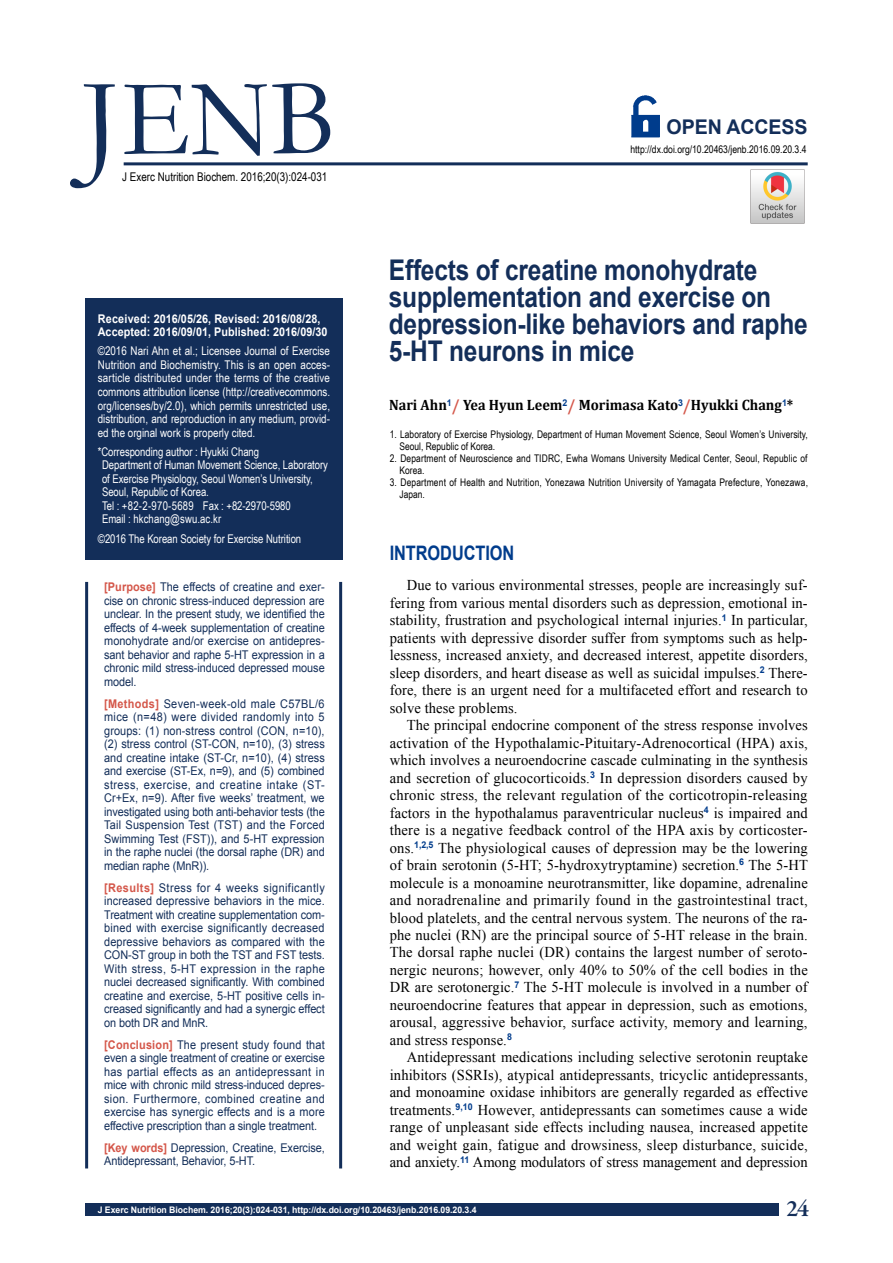
<style>
.page{position:relative;width:893px;height:1263px;background:#fff}
.page>*{position:absolute;margin:0;border:0;box-sizing:border-box;transform-origin:0 0}
.t1{font:700 28.5px/27px "Arial";letter-spacing:-.01em;color:#132e59;scale:.86 1}
.t2{font:600 24px "Garamond Premr Pro";color:#132e59}
.t3{font:700 20.25px "Arial";letter-spacing:-.005em;color:#132e59}
.t4{font:700 19.95px "Arial";letter-spacing:-.005em;color:#003c8c;scale:.82 1}
.t5{font:15px/17.5px "Times New Roman";letter-spacing:.005em;color:#000;text-align:justify}
.t6{font:700 15px "Cambria";color:#000;scale:.95 1}
.t7{font:12px/13.5px "Arial";letter-spacing:-.01em;color:#132e59;text-align:justify;scale:.91 1}
.t8{font:12px/13.5px "Arial Narrow";letter-spacing:-.005em;color:#fff;text-align:justify}
.t9{font:700 12px/13.5px "Arial";letter-spacing:.005em;color:#fff;scale:.9 1}
.t10{font:12px "Arial Narrow";color:#000}
.t11{font:10.5px/12px "Arial Narrow";letter-spacing:.015em;color:#000}
.t12{font:700 9px "Arial";letter-spacing:-.005em;color:#fff}
.s1{font-weight:700;color:#d4574a}
.s2{font-size:16.5px;color:#d4574a}
</style>
<div class="page">
<div style="left:85px;top:1203px;width:693px;height:13px;background:#132e59"></div>
<hr style="left:85px;top:582px;width:3px;height:586px;background:#132e59">
<hr style="left:339px;top:582px;width:3px;height:586px;background:#132e59">
<div style="left:85px;top:299px;width:258px;height:261px;background:#132e59"></div>
<img style="left:631px;top:95px;width:29px;height:43px">
<svg style="left:70px;top:84px;width:45px;height:104px"></svg>
<svg style="left:124px;top:83px;width:206px;height:73px"></svg>
<hr style="left:124px;top:162px;width:684px;height:3px;background:#132e59">
<img style="left:750px;top:169px;width:54px;height:54px">
<p class="t10" style="left:122px;top:168px;width:207px">J Exerc Nutrition Biochem. 2016;20(3):024-031</p>
<p class="t9" style="left:98px;top:312px;width:257px">Received: 2016/05/26, Revised: 2016/08/28,<br>Accepted: 2016/09/01, Published: 2016/09/30</p>
<p class="t8" style="left:98px;top:344px;width:234px">©2016 Nari Ahn et al.; Licensee Journal of Exercise Nutrition and Biochemistry. This is an open acces&shy;sarticle distributed under the terms of the creative commons attribution license (http://creativecommons. org/licenses/by/2.0), which permits unrestricted use, distribution, and reproduction in any medium, provid&shy;ed the orginal work is properly cited.</p>
<p class="t8" style="left:102px;top:444px;width:227px;text-align:left;text-indent:-4px">*Corresponding author : Hyukki Chang<br>Department of Human Movement Science, Laboratory of Exercise Physiology, Seoul Women’s University, Seoul, Republic of Korea.<br>Tel : +82-2-970-5689 Fax : +82-2970-5980<br>Email : hkchang@swu.ac.kr</p>
<p class="t8" style="left:98px;top:531px;width:205px">©2016 The Korean Society for Exercise Nutrition</p>
<p class="t7" style="left:104px;top:580px;width:244px"><span class="s1">[Purpose]</span> The effects of creatine and exer&shy;cise on chronic stress-induced depression are unclear. In the present study, we identified the effects of 4-week supplementation of creatine monohydrate and/or exercise on antidepres&shy;sant behavior and raphe 5-HT expression in a chronic mild stress-induced depressed mouse model.</p>
<p class="t7" style="left:104px;top:697px;width:244px"><span class="s1">[Methods]</span> Seven-week-old male C57BL/6 mice (n=48) were divided randomly into 5 groups: (1) non-stress control (CON, n=10), (2) stress control (ST-CON, n=10), (3) stress and creatine intake (ST-Cr, n=10), (4) stress and exercise (ST-Ex, n=9), and (5) combined stress, exercise, and creatine intake (ST-Cr+Ex, n=9). After five weeks’ treatment, we investigated using both anti-behavior tests (the Tail Suspension Test (TST) and the Forced Swimming Test (FST)), and 5-HT expression in the raphe nuclei (the dorsal raphe (DR) and median raphe (MnR)).</p>
<p class="t7" style="left:104px;top:881px;width:244px"><span class="s1">[Results]</span> Stress for 4 weeks significantly increased depressive behaviors in the mice.<br>Treatment with creatine supplementation com&shy;bined with exercise significantly decreased depressive behaviors as compared with the CON-ST group in both the TST and FST tests.<br>With stress, 5-HT expression in the raphe nuclei decreased significantly. With combined creatine and exercise, 5-HT positive cells in&shy;creased significantly and had a synergic effect on both DR and MnR.</p>
<p class="t7" style="left:104px;top:1038px;width:244px"><span class="s1">[Conclusion]</span> The present study found that even a single treatment of creatine or exercise has partial effects as an antidepressant in mice with chronic mild stress-induced depres&shy;sion. Furthermore, combined creatine and exercise has synergic effects and is a more effective prescription than a single treatment.</p>
<p class="t7" style="left:104px;top:1141px;width:244px"><span class="s1">[Key words]</span> Depression, Creatine, Exercise,<br>Antidepressant, Behavior, 5-HT.</p>
<h3 class="t3" style="left:666px;top:113px;width:143px">OPEN ACCESS</h3>
<p class="t11" style="left:630px;top:143px;width:178px">http://dx.doi.org/10.20463/jenb.2016.09.20.3.4</p>
<h1 class="t1" style="left:389px;top:257px;width:489px">Effects of creatine monohydrate supplementation and exercise on depression-like behaviors and raphe<br>5-HT neurons in mice</h1>
<p class="t6" style="left:389px;top:396px;width:427px">Nari Ahn<sup>1</sup><span class="s2">/</span> Yea Hyun Leem<sup>2</sup><span class="s2">/</span> Morimasa Kato<sup>3</sup><span class="s2">/</span>Hyukki Chang<sup>1</sup>*</p>
<p class="t11" style="left:400px;top:427px;width:410px;text-indent:-10px">1. Laboratory of Exercise Physiology, Department of Human Movement Science, Seoul Women’s University,<br>Seoul, Republic of Korea.</p>
<p class="t11" style="left:400px;top:451px;width:410px;text-indent:-10px">2. Department of Neuroscience and TIDRC, Ewha Womans University Medical Center, Seoul, Republic of<br>Korea.</p>
<p class="t11" style="left:400px;top:475px;width:410px;text-indent:-10px">3. Department of Health and Nutrition, Yonezawa Nutrition University of Yamagata Prefecture, Yonezawa,<br>Japan.</p>
<h3 class="t4" style="left:390px;top:540px;width:153px">INTRODUCTION</h3>
<p class="t5" style="left:390px;top:576px;width:419px;text-indent:17px">Due to various environmental stresses, people are increasingly suf&shy;fering from various mental disorders such as depression, emotional in&shy;stability, frustration and psychological internal injuries.<sup>1</sup> In particular, patients with depressive disorder suffer from symptoms such as help&shy;lessness, increased anxiety, and decreased interest, appetite disorders, sleep disorders, and heart disease as well as suicidal impulses.<sup>2</sup> There&shy;fore, there is an urgent need for a multifaceted effort and research to solve these problems.</p>
<p class="t5" style="left:390px;top:716px;width:420px;text-indent:17px">The principal endocrine component of the stress response involves activation of the Hypothalamic-Pituitary-Adrenocortical (HPA) axis, which involves a neuroendocrine cascade culminating in the synthesis and secretion of glucocorticoids.<sup>3</sup> In depression disorders caused by chronic stress, the relevant regulation of the corticotropin-releasing factors in the hypothalamus paraventricular nucleus<sup>4</sup> is impaired and there is a negative feedback control of the HPA axis by corticoster&shy;ons.<sup>1,2,5</sup> The physiological causes of depression may be the lowering of brain serotonin (5-HT; 5-hydroxytryptamine) secretion.<sup>6</sup> The 5-HT molecule is a monoamine neurotransmitter, like dopamine, adrenaline and noradrenaline and primarily found in the gastrointestinal tract, blood platelets, and the central nervous system. The neurons of the ra&shy;phe nuclei (RN) are the principal source of 5-HT release in the brain.<br>The dorsal raphe nuclei (DR) contains the largest number of seroto&shy;nergic neurons; however, only 40% to 50% of the cell bodies in the DR are serotonergic.<sup>7</sup> The 5-HT molecule is involved in a number of neuroendocrine features that appear in depression, such as emotions, arousal, aggressive behavior, surface activity, memory and learning, and stress response.<sup>8</sup></p>
<p class="t5" style="left:390px;top:1048px;width:420px;text-indent:17px">Antidepressant medications including selective serotonin reuptake inhibitors (SSRIs), atypical antidepressants, tricyclic antidepressants, and monoamine oxidase inhibitors are generally regarded as effective treatments.<sup>9,10</sup> However, antidepressants can sometimes cause a wide range of unpleasant side effects including nausea, increased appetite and weight gain, fatigue and drowsiness, sleep disturbance, suicide, and anxiety.<sup>11</sup> Among modulators of stress management and depression</p>
<p class="t12" style="left:98px;top:1204px;width:380px">J Exerc Nutrition Biochem. 2016;20(3):024-031, http://dx.doi.org/10.20463/jenb.2016.09.20.3.4</p>
<h2 class="t2" style="left:786px;top:1194px;width:24px">24</h2>
</div>
